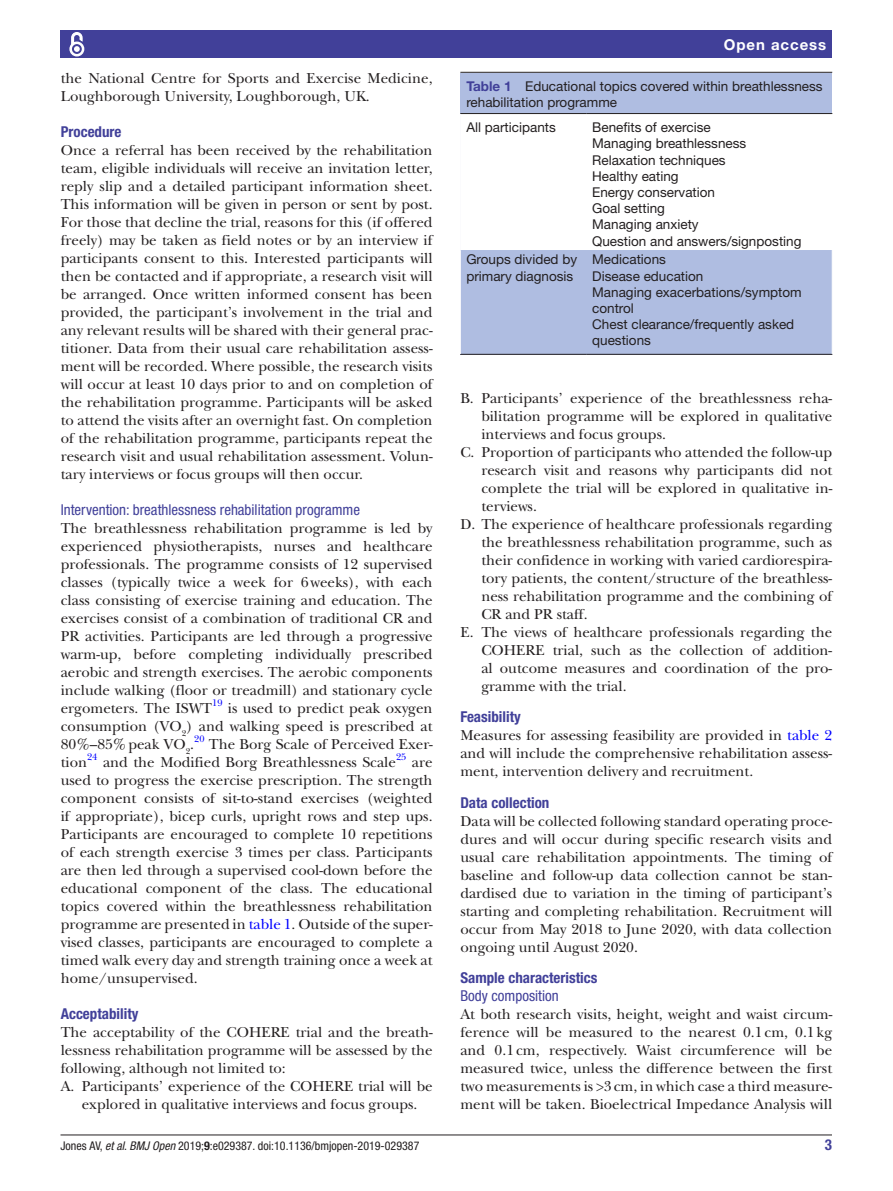
<style>
.page{position:relative;width:893px;height:1191px;background:#fff}
.page>*{position:absolute;margin:0;border:0;box-sizing:border-box;transform-origin:0 0}
.t1{font:15px/18px "New Baskerville";color:#231f20;text-align:justify}
.t2{font:700 condensed 15px "Helvetica Neue LT Std";color:#414099}
.t3{font:condensed 15px "Helvetica Neue LT Std";color:#414099}
.t4{font:700 15px "Helvetica Neue LT Std";letter-spacing:.065em;color:#fff}
.t5{font:13.5px/16.2px "Helvetica Neue LT Std";color:#231f20}
.t6{font:condensed 12px "Helvetica Neue LT Std";color:#231f20}
.t7{font:9.9px "New Baskerville";color:#00f}
.s1{color:#00f}
.s2{font-weight:700;color:#414099}
.s3{font-style:italic}
.s4{font-weight:700}
</style>
<div class="page">
<hr style="left:61px;top:1134px;width:771px;height:1px;background:#231f20">
<div style="left:61px;top:31px;width:771px;height:27px;background:#414099"></div>
<svg style="left:69px;top:32px;width:16px;height:25px"></svg>
<div style="left:460px;top:73px;width:372px;height:282px;background:#afbde1"></div>
<hr style="left:460px;top:72px;width:372px;height:1px;background:#231f20">
<div style="left:461px;top:114px;width:371px;height:136px;background:#fff"></div>
<svg style="left:461px;top:250px;width:371px;height:104px"></svg>
<hr style="left:460px;top:113px;width:126px;height:1px;background:#231f20">
<hr style="left:586px;top:113px;width:246px;height:1px;background:#231f20">
<hr style="left:460px;top:354px;width:126px;height:1px;background:#231f20">
<hr style="left:586px;top:354px;width:246px;height:1px;background:#231f20">
<hr style="left:460px;top:114px;width:1px;height:136px;background:#fff">
<hr style="left:460px;top:250px;width:1px;height:104px;background:#fff">
<p class="t1" style="left:61px;top:69px;width:373px">the National Centre for Sports and Exercise Medicine,<br>Loughborough University, Loughborough, UK.</p>
<p class="t2" style="left:61px;top:123px;width:62px">Procedure</p>
<p class="t1" style="left:61px;top:141px;width:373px">Once a referral has been received by the rehabilitation team, eligible individuals will receive an invitation letter, reply slip and a detailed participant information sheet.<br>This information will be given in person or sent by post.<br>For those that decline the trial, reasons for this (if offered freely) may be taken as field notes or by an interview if participants consent to this. Interested participants will then be contacted and if appropriate, a research visit will be arranged. Once written informed consent has been provided, the participant’s involvement in the trial and any relevant results will be shared with their general prac&shy;titioner. Data from their usual care rehabilitation assess&shy;ment will be recorded. Where possible, the research visits will occur at least 10 days prior to and on completion of the rehabilitation programme. Participants will be asked to attend the visits after an overnight fast. On completion of the rehabilitation programme, participants repeat the research visit and usual rehabilitation assessment. Volun&shy;tary interviews or focus groups will then occur.</p>
<p class="t3" style="left:61px;top:501px;width:301px">Intervention: breathlessness rehabilitation programme</p>
<p class="t1" style="left:61px;top:519px;width:373px">The breathlessness rehabilitation programme is led by experienced physiotherapists, nurses and healthcare professionals. The programme consists of 12 supervised classes (typically twice a week for 6weeks), with each class consisting of exercise training and education. The exercises consist of a combination of traditional CR and PR activities. Participants are led through a progressive warm-up, before completing individually prescribed aerobic and strength exercises. The aerobic components include walking (floor or treadmill) and stationary cycle ergometers. The ISWT</p>
<p class="t7" style="left:212px;top:697px;width:12px">19</p>
<p class="t1" style="left:61px;top:699px;width:373px;text-indent:167px">is used to predict peak oxygen consumption (VO<sub>2</sub>) and walking speed is prescribed at 80%–85%peak VO<sub>2</sub>.</p>
<p class="t7" style="left:194px;top:733px;width:12px">20</p>
<p class="t1" style="left:209px;top:735px;width:225px">The Borg Scale of Perceived Exer-</p>
<p class="t1" style="left:61px;top:753px;width:28px">tion</p>
<p class="t7" style="left:87px;top:751px;width:12px">24</p>
<p class="t1" style="left:103px;top:753px;width:294px">and the Modified Borg Breathlessness Scale</p>
<p class="t7" style="left:396px;top:751px;width:12px">25</p>
<p class="t1" style="left:61px;top:753px;width:373px;text-indent:351px">are used to progress the exercise prescription. The strength component consists of sit-to-stand exercises (weighted if appropriate), bicep curls, upright rows and step ups.<br>Participants are encouraged to complete 10 repetitions of each strength exercise 3 times per class. Participants are then led through a supervised cool-down before the educational component of the class. The educational topics covered within the breathlessness rehabilitation programme are presented in <span class="s1">table 1</span>. Outside of the super&shy;vised classes, participants are encouraged to complete a timed walk every day and strength training once a week at home/unsupervised.</p>
<p class="t2" style="left:61px;top:1005px;width:79px">Acceptability</p>
<p class="t1" style="left:61px;top:1023px;width:373px">The acceptability of the COHERE trial and the breath-</p>
<p class="t1" style="left:61px;top:1041px;width:373px">lessness rehabilitation programme will be assessed by the</p>
<p class="t1" style="left:61px;top:1059px;width:227px">following, although not limited to:</p>
<p class="t1" style="left:61px;top:1077px;width:373px">A. Participants’ experience of the COHERE trial will be</p>
<p class="t1" style="left:82px;top:1095px;width:337px">explored in qualitative interviews and focus groups.</p>
<p class="t4" style="left:724px;top:35px;width:104px">Open access</p>
<p class="t5" style="left:466px;top:77px;width:358px"><span class="s2">Table 1</span> Educational topics covered within breathlessness rehabilitation programme</p>
<p class="t5" style="left:466px;top:119px;width:91px">All participants</p>
<p class="t5" style="left:592px;top:119px;width:211px">Benefits of exercise<br>Managing breathlessness<br>Relaxation techniques<br>Healthy eating<br>Energy conservation<br>Goal setting<br>Managing anxiety<br>Question and answers/signposting</p>
<p class="t5" style="left:466px;top:251px;width:112px">Groups divided by primary diagnosis</p>
<p class="t5" style="left:592px;top:251px;width:211px">Medications<br>Disease education<br>Managing exacerbations/symptom control<br>Chest clearance/frequently asked questions</p>
<p class="t1" style="left:460px;top:389px;width:373px">B. Participants’ experience of the breathlessness reha-</p>
<p class="t1" style="left:481px;top:407px;width:352px">bilitation programme will be explored in qualitative</p>
<p class="t1" style="left:481px;top:425px;width:186px">interviews and focus groups.</p>
<p class="t1" style="left:460px;top:443px;width:373px">C. Proportion of participants who attended the follow-up</p>
<p class="t1" style="left:481px;top:461px;width:352px">research visit and reasons why participants did not</p>
<p class="t1" style="left:481px;top:479px;width:352px">complete the trial will be explored in qualitative in-</p>
<p class="t1" style="left:481px;top:497px;width:57px">terviews.</p>
<p class="t1" style="left:460px;top:515px;width:373px">D. The experience of healthcare professionals regarding</p>
<p class="t1" style="left:481px;top:533px;width:352px">the breathlessness rehabilitation programme, such as</p>
<p class="t1" style="left:481px;top:551px;width:352px">their confidence in working with varied cardiorespira-</p>
<p class="t1" style="left:481px;top:569px;width:352px">tory patients, the content/structure of the breathless-</p>
<p class="t1" style="left:481px;top:587px;width:352px">ness rehabilitation programme and the combining of</p>
<p class="t1" style="left:481px;top:605px;width:108px">CR and PR staff.</p>
<p class="t1" style="left:460px;top:623px;width:373px">E. The views of healthcare professionals regarding the</p>
<p class="t1" style="left:481px;top:641px;width:352px">COHERE trial, such as the collection of addition-</p>
<p class="t1" style="left:481px;top:659px;width:352px">al outcome measures and coordination of the pro-</p>
<p class="t1" style="left:481px;top:677px;width:147px">gramme with the trial.</p>
<p class="t2" style="left:460px;top:708px;width:62px">Feasibility</p>
<p class="t1" style="left:460px;top:726px;width:373px">Measures for assessing feasibility are provided in <span class="s1">table 2 </span>and will include the comprehensive rehabilitation assess&shy;ment, intervention delivery and recruitment.</p>
<p class="t2" style="left:460px;top:793px;width:91px">Data collection</p>
<p class="t1" style="left:460px;top:812px;width:373px">Data will be collected following standard operating proce&shy;dures and will occur during specific research visits and usual care rehabilitation appointments. The timing of baseline and follow-up data collection cannot be stan&shy;dardised due to variation in the timing of participant’s starting and completing rehabilitation. Recruitment will occur from May 2018 to June 2020, with data collection ongoing until August 2020.</p>
<p class="t2" style="left:460px;top:969px;width:139px">Sample characteristics</p>
<p class="t3" style="left:460px;top:987px;width:100px">Body composition</p>
<p class="t1" style="left:460px;top:1005px;width:373px">At both research visits, height, weight and waist circum&shy;ference will be measured to the nearest 0.1cm, 0.1kg and 0.1cm, respectively. Waist circumference will be measured twice, unless the difference between the first two measurements is &gt;3cm, in which case a third measure&shy;ment will be taken. Bioelectrical Impedance Analysis will</p>
<p class="t6" style="left:61px;top:1138px;width:360px">Jones AV, <span class="s3">et al</span>. <span class="s3">BMJ Open</span> 2019;<span class="s4">9</span>:e029387. doi:10.1136/bmjopen-2019-029387</p>
<p class="t2" style="left:825px;top:1135px;width:9px">3</p>
</div>
